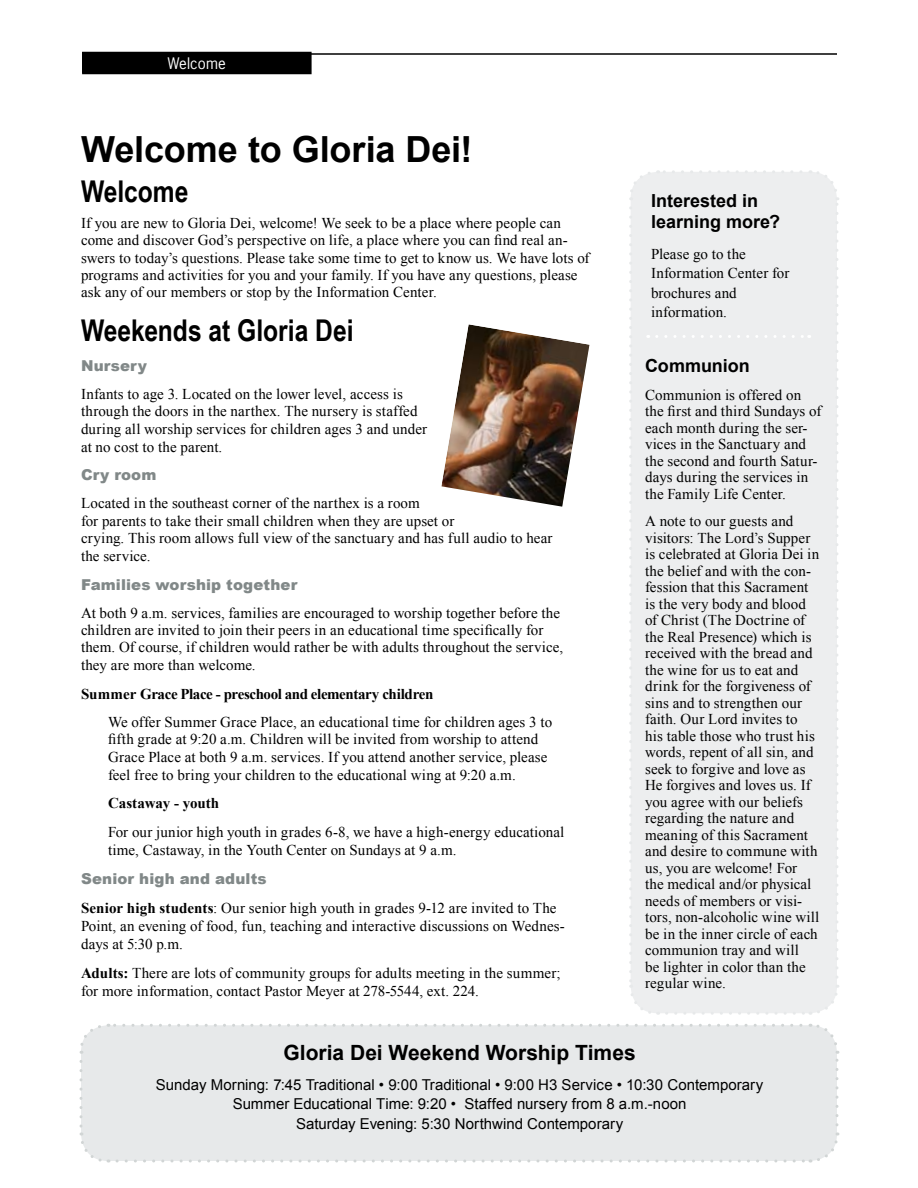
<style>
.page{position:relative;width:918px;height:1188px;background:#fff}
.page>*{position:absolute;margin:0;border:0;box-sizing:border-box;transform-origin:0 0}
.t1{font:700 36px "Arial";letter-spacing:-.005em;color:#000}
.t2{font:700 30px "Arial Narrow";color:#000}
.t3{font:700 21px "Arial";color:#000}
.t4{font:700 18px/21px "Arial";color:#000}
.t5{font:15px/16.5px "Times New Roman";letter-spacing:.005em;color:#000}
.t6{font:15px/19.5px "Arial";color:#000;text-align:center}
.t7{font:900 15px "Arial";letter-spacing:.01em;color:#818888}
.t8{font:700 15px "Times New Roman";letter-spacing:-.025em;color:#000}
.t9{font:700 15px "Times New Roman";letter-spacing:-.005em;color:#000}
.t10{font:15px "News Gothic Std";letter-spacing:.01em;color:#fff}
.s1{font-weight:700}
</style>
<div class="page">
<hr style="left:115px;top:53px;width:722px;height:2px;background:#000">
<div style="left:81px;top:1025px;width:756px;height:136px;background:#e7e9ea;border-radius:27px"></div>
<svg style="left:79px;top:1061px;width:30px;height:102px"></svg>
<svg style="left:117px;top:1132px;width:723px;height:31px"></svg>
<svg style="left:810px;top:1023px;width:29px;height:102px"></svg>
<svg style="left:79px;top:1023px;width:722px;height:31px"></svg>
<img style="left:441px;top:324px;width:149px;height:183px">
<div style="left:629px;top:170px;width:210px;height:845px;background:#edeeef"></div>
<div style="left:83px;top:52px;width:228px;height:22px;background:#000"></div>
<p class="t10" style="left:168px;top:54px;width:59px">Welcome</p>
<h1 class="t1" style="left:81px;top:126px;width:393px">Welcome to Gloria Dei!</h1>
<h2 class="t2" style="left:81px;top:169px;width:109px">Welcome</h2>
<p class="t5" style="left:81px;top:214px;width:510px;line-height:17.2px">If you are new to Gloria Dei, welcome! We seek to be a place where people can come and discover God’s perspective on life, a place where you can find real an&shy;swers to today’s questions. Please take some time to get to know us. We have lots of programs and activities for you and your family. If you have any questions, please ask any of our members or stop by the Information Center.</p>
<h2 class="t2" style="left:81px;top:308px;width:274px">Weekends at Gloria Dei</h2>
<p class="t7" style="left:81px;top:355px;width:67px">Nursery</p>
<p class="t5" style="left:81px;top:385px;width:348px;line-height:17.5px">Infants to age 3. Located on the lower level, access is through the doors in the narthex. The nursery is staffed during all worship services for children ages 3 and under at no cost to the parent.</p>
<p class="t7" style="left:81px;top:464px;width:77px">Cry room</p>
<p class="t5" style="left:81px;top:494px;width:473px;line-height:17.5px">Located in the southeast corner of the narthex is a room<br>for parents to take their small children when they are upset or<br>crying. This room allows full view of the sanctuary and has full audio to hear the service.</p>
<p class="t7" style="left:81px;top:573px;width:218px">Families worship together</p>
<p class="t5" style="left:81px;top:604px;width:484px;line-height:17.5px">At both 9 a.m. services, families are encouraged to worship together before the children are invited to join their peers in an educational time specifically for them. Of course, if children would rather be with adults throughout the service, they are more than welcome.</p>
<p class="t8" style="left:81px;top:684px;width:354px">Summer Grace Place - preschool and elementary children</p>
<p class="t5" style="left:108px;top:713px;width:446px;line-height:17.5px">We offer Summer Grace Place, an educational time for children ages 3 to fifth grade at 9:20 a.m. Children will be invited from worship to attend Grace Place at both 9 a.m. services. If you attend another service, please feel free to bring your children to the educational wing at 9:20 a.m.</p>
<p class="t9" style="left:108px;top:793px;width:113px">Castaway - youth</p>
<p class="t5" style="left:108px;top:823px;width:458px;line-height:18px">For our junior high youth in grades 6-8, we have a high-energy educational time, Castaway, in the Youth Center on Sundays at 9 a.m.</p>
<p class="t7" style="left:81px;top:868px;width:187px">Senior high and adults</p>
<p class="t5" style="left:81px;top:899px;width:485px;line-height:18px"><span class="s1">Senior high students</span>: Our senior high youth in grades 9-12 are invited to The<br>Point, an evening of food, fun, teaching and interactive discussions on Wednes&shy;days at 5:30 p.m.</p>
<p class="t5" style="left:81px;top:963px;width:481px;line-height:18px"><span class="s1">Adults:</span> There are lots of community groups for adults meeting in the summer; for more information, contact Pastor Meyer at 278-5544, ext. 224.</p>
<p class="t4" style="left:651px;top:191px;width:131px">Interested in learning more?</p>
<p class="t5" style="left:651px;top:244px;width:140px;line-height:19.5px">Please go to the<br>Information Center for brochures and information.</p>
<p class="t4" style="left:645px;top:356px;width:106px">Communion</p>
<p class="t5" style="left:645px;top:386px;width:178px">Communion is offered on the first and third Sundays of each month during the ser&shy;vices in the Sanctuary and the second and fourth Satur&shy;days during the services in the Family Life Center.</p>
<p class="t5" style="left:645px;top:513px;width:176px">A note to our guests and visitors: The Lord’s Supper is celebrated at Gloria Dei in the belief and with the con&shy;fession that this Sacrament is the very body and blood of Christ (The Doctrine of the Real Presence) which is received with the bread and the wine for us to eat and drink for the forgiveness of sins and to strengthen our faith. Our Lord invites to<br>his table those who trust his words, repent of all sin, and seek to forgive and love as<br>He forgives and loves us. If you agree with our beliefs regarding the nature and meaning of this Sacrament and desire to commune with us, you are welcome! For the medical and/or physical needs of members or visi&shy;tors, non-alcoholic wine will be in the inner circle of each communion tray and will<br>be lighter in color than the regular wine.</p>
<h3 class="t3" style="left:283px;top:1038px;width:354px">Gloria Dei Weekend Worship Times</h3>
<p class="t6" style="left:156px;top:1075px;width:609px">Sunday Morning: 7:45 Traditional • 9:00 Traditional • 9:00 H3 Service • 10:30 Contemporary<br>Summer Educational Time: 9:20 • Staffed nursery from 8 a.m.-noon<br>Saturday Evening: 5:30 Northwind Contemporary</p>
</div>
